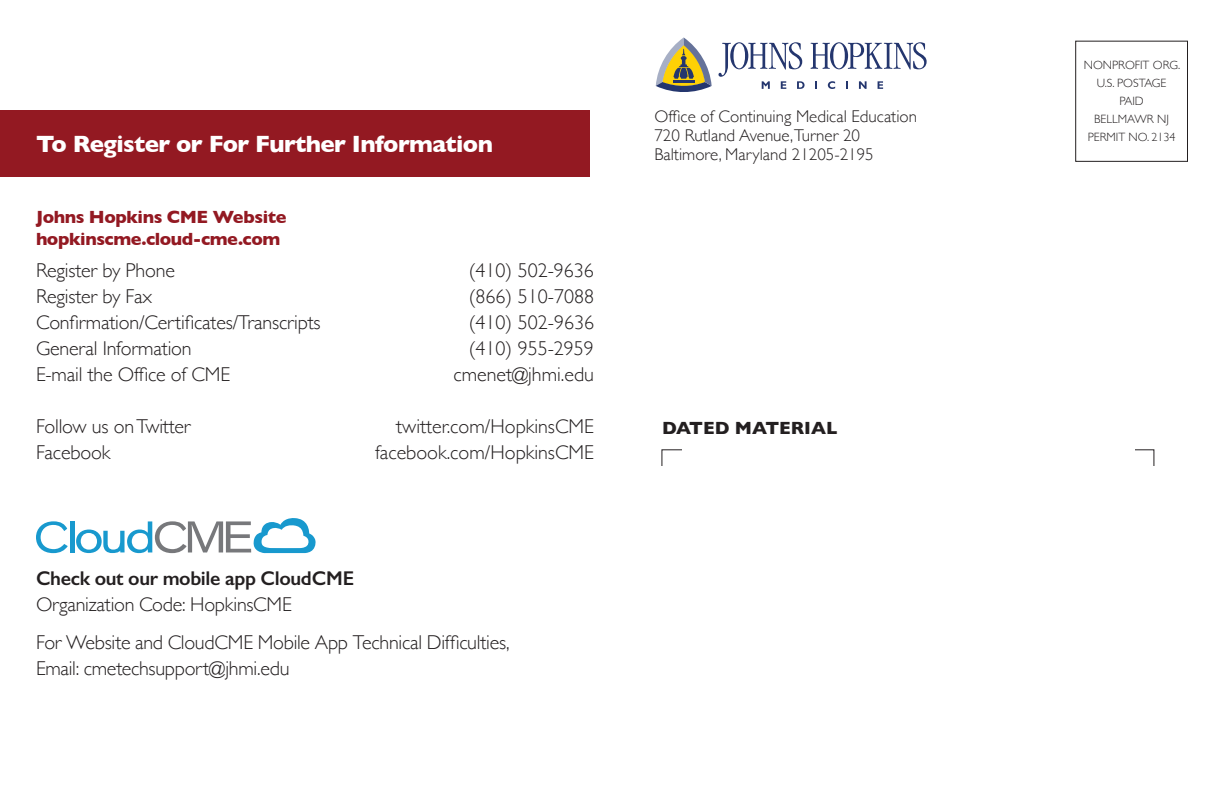
<style>
.page{position:relative;width:1224px;height:792px;background:#fff}
.page>*{position:absolute;margin:0;border:0;box-sizing:border-box;transform-origin:0 0}
.body{font:700 24px "Gill Sans";letter-spacing:-.025em;color:#fff}
.body-2{font:300 20px "Gill Sans";letter-spacing:-.01em;color:#231f20}
.cov_h1{font:300 20px/26px "Gill Sans";letter-spacing:-.015em;color:#231f20}
.cov_h1-2{font:600 20px "Gill Sans";letter-spacing:-.015em;color:#231f20}
.body_h2{font:700 18px/22px "Gill Sans";letter-spacing:-.025em;color:#931922}
.Text{font:700 18px "Gill Sans";color:#231f20}
.body-3{font:300 17px "Gill Sans";color:#231f20}
.General_Info_text{font:300 12px/18px "Gill Sans";color:#231f20;text-align:center}
</style>
<div class="page">
<svg style="left:815px;top:81px;width:2px;height:8px"></svg>
<svg style="left:828px;top:81px;width:7px;height:8px"></svg>
<svg style="left:846px;top:81px;width:2px;height:8px"></svg>
<svg style="left:859px;top:81px;width:8px;height:8px"></svg>
<svg style="left:878px;top:81px;width:5px;height:8px"></svg>
<svg style="left:719px;top:42px;width:86px;height:47px"></svg>
<svg style="left:811px;top:42px;width:116px;height:28px"></svg>
<svg style="left:655px;top:37px;width:57px;height:55px"></svg>
<div style="left:1075px;top:41px;width:113px;height:121px;border:1px solid #231f20"></div>
<svg style="left:36px;top:521px;width:32px;height:32px"></svg>
<hr style="left:70px;top:521px;width:4px;height:31px;background:#1899ce">
<svg style="left:76px;top:518px;width:240px;height:35px"></svg>
<div style="left:0;top:110px;width:589px;height:67px;background:#931922"></div>
<p class="body" style="left:36px;top:125px;width:458px">To Register or For Further Information</p>
<p class="body_h2" style="left:36px;top:205px;width:252px">Johns Hopkins CME Website hopkinscme.cloud-cme.com</p>
<p class="body-2" style="left:36px;top:254px;width:141px">Register by Phone</p>
<p class="body-2" style="left:469px;top:254px;width:127px">(410) 502-9636</p>
<p class="body-2" style="left:36px;top:280px;width:118px">Register by Fax</p>
<p class="body-2" style="left:469px;top:280px;width:127px">(866) 510-7088</p>
<p class="body-2" style="left:36px;top:306px;width:286px">Confirmation/Certificates/Transcripts</p>
<p class="body-2" style="left:469px;top:306px;width:127px">(410) 502-9636</p>
<p class="body-2" style="left:36px;top:332px;width:157px">General Information</p>
<p class="body-2" style="left:469px;top:332px;width:127px">(410) 955-2959</p>
<p class="body-2" style="left:36px;top:358px;width:196px">E-mail the Office of CME</p>
<p class="body-2" style="left:453px;top:358px;width:142px">cmenet@jhmi.edu</p>
<p class="body-2" style="left:36px;top:410px;width:156px">Follow us on Twitter</p>
<p class="body-2" style="left:396px;top:410px;width:199px">twitter.com/HopkinsCME</p>
<p class="body-2" style="left:36px;top:436px;width:76px">Facebook</p>
<p class="body-2" style="left:375px;top:436px;width:220px">facebook.com/HopkinsCME</p>
<p class="cov_h1-2" style="left:36px;top:566px;width:320px">Check out our mobile app CloudCME</p>
<p class="cov_h1" style="left:36px;top:590px;width:257px">Organization Code: HopkinsCME</p>
<p class="cov_h1" style="left:36px;top:628px;width:475px">For Website and CloudCME Mobile App Technical Difficulties,<br>Email: cmetechsupport@jhmi.edu</p>
<p class="body-3" style="left:654px;top:103px;width:264px">Office of Continuing Medical Education</p>
<p class="body-3" style="left:654px;top:122px;width:207px">720 Rutland Avenue,Turner 20</p>
<p class="body-3" style="left:654px;top:141px;width:221px">Baltimore, Maryland 21205-2195</p>
<p class="Text" style="left:662px;top:414px;width:177px">DATED MATERIAL</p>
<p class="General_Info_text" style="left:1084px;top:56px;width:98px">NONPROFIT ORG.</p>
<p class="General_Info_text" style="left:1097px;top:74px;width:71px">U.S. POSTAGE<br>PAID</p>
<p class="General_Info_text" style="left:1094px;top:110px;width:76px">BELLMAWR NJ</p>
<p class="General_Info_text" style="left:1088px;top:128px;width:89px">PERMIT NO. 2134</p>
</div>
